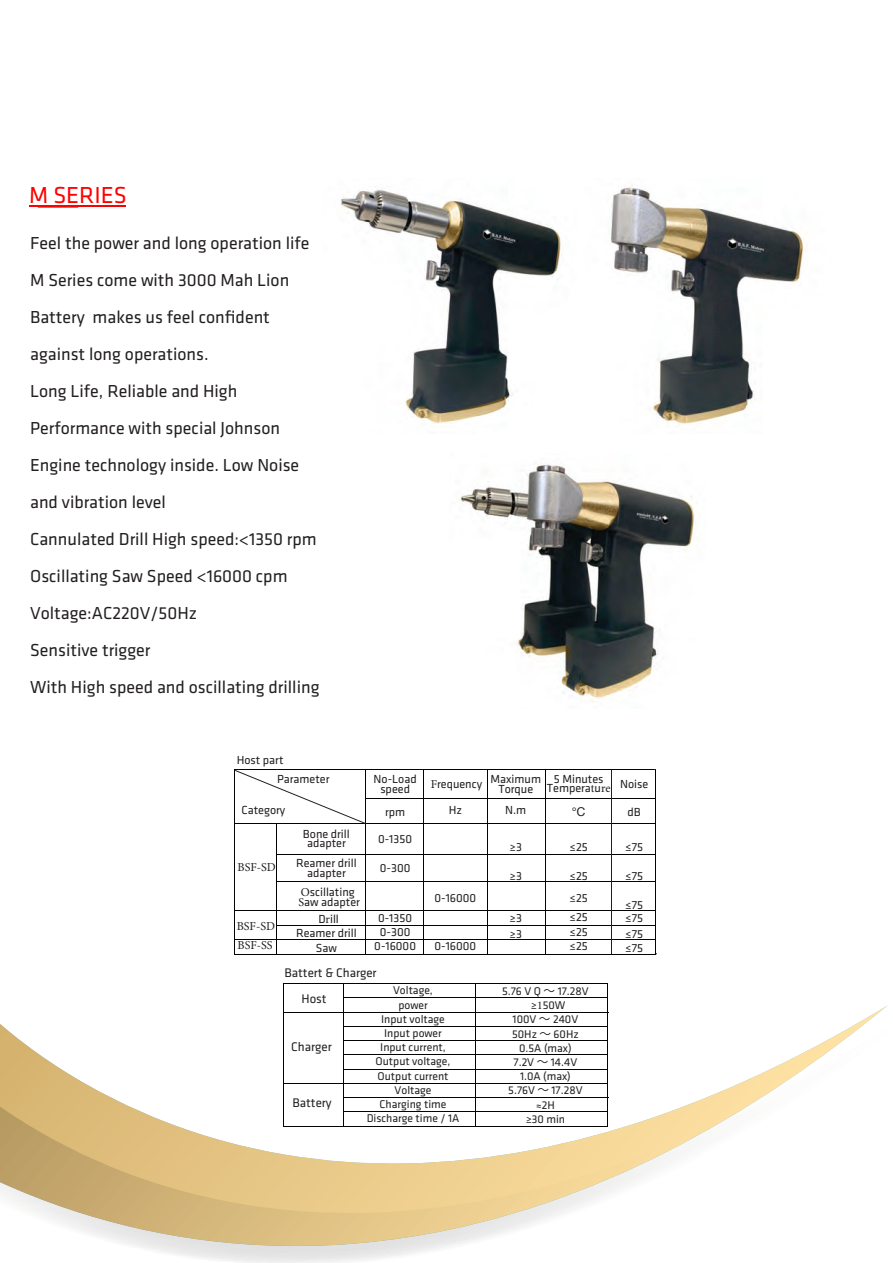
<style>
.page{position:relative;width:893px;height:1263px;background:#fff}
.page>*{position:absolute;margin:0;border:0;box-sizing:border-box;transform-origin:0 0}
.t1{font:24px "Klavika";color:#f00}
.t2{font:18px/37px "Klavika";color:#231f20}
.t3{font:12.9px "Klavika";color:#231f20}
.t4{font:12.15px/9.8px "Klavika";color:#231f20;text-align:center}
.t5{font:12.15px "Minion Pro";color:#231f20}
.t6{font:12.15px "Helvetica Neue";color:#231f20}
.t7{font:11.7px/14.2px "Klavika";color:#231f20;text-align:center}
.s1{font-family:"Minion Pro"}
.s2{font-family:"Koz Go Pr 6 N"}
</style>
<div class="page">
<svg style="left:139px;top:1246px;width:311px;height:17px"></svg>
<svg style="left:0;top:1006px;width:887px;height:114px"></svg>
<svg style="left:0;top:1065px;width:725px;height:181px"></svg>
<hr style="left:38px;top:207px;width:40px;height:1px;background:#231f20">
<hr style="left:283px;top:983px;width:325px;height:1px;background:#030303">
<hr style="left:344px;top:997px;width:264px;height:1px;background:#030303">
<hr style="left:283px;top:1012px;width:325px;height:1px;background:#030303">
<hr style="left:343px;top:1026px;width:265px;height:1px;background:#030303">
<hr style="left:343px;top:1040px;width:265px;height:1px;background:#030303">
<hr style="left:343px;top:1054px;width:265px;height:1px;background:#030303">
<hr style="left:343px;top:1069px;width:265px;height:1px;background:#030303">
<hr style="left:283px;top:1083px;width:325px;height:1px;background:#030303">
<hr style="left:343px;top:1097px;width:265px;height:1px;background:#030303">
<hr style="left:343px;top:1111px;width:265px;height:1px;background:#030303">
<hr style="left:283px;top:983px;width:1px;height:143px;background:#030303">
<hr style="left:343px;top:984px;width:1px;height:142px;background:#030303">
<hr style="left:475px;top:984px;width:1px;height:142px;background:#030303">
<hr style="left:283px;top:1126px;width:325px;height:1px;background:#030303">
<hr style="left:607px;top:984px;width:1px;height:142px;background:#030303">
<hr style="left:235px;top:769px;width:421px;height:1px;background:#030303">
<hr style="left:366px;top:798px;width:290px;height:1px;background:#030303">
<hr style="left:235px;top:823px;width:421px;height:1px;background:#030303">
<hr style="left:277px;top:854px;width:379px;height:1px;background:#030303">
<hr style="left:277px;top:881px;width:379px;height:1px;background:#030303">
<hr style="left:235px;top:910px;width:421px;height:1px;background:#030303">
<hr style="left:277px;top:925px;width:379px;height:1px;background:#030303">
<hr style="left:235px;top:939px;width:421px;height:1px;background:#030303">
<hr style="left:234px;top:769px;width:1px;height:185px;background:#030303">
<hr style="left:235px;top:954px;width:421px;height:1px;background:#030303">
<hr style="left:655px;top:770px;width:1px;height:184px;background:#030303">
<hr style="left:276px;top:824px;width:1px;height:130px;background:#030303">
<hr style="left:365px;top:770px;width:1px;height:184px;background:#030303">
<hr style="left:423px;top:770px;width:1px;height:184px;background:#030303">
<hr style="left:487px;top:770px;width:1px;height:184px;background:#030303">
<hr style="left:545px;top:770px;width:1px;height:184px;background:#030303">
<hr style="left:611px;top:770px;width:1px;height:184px;background:#231f20">
<svg style="left:235px;top:769px;width:131px;height:55px"></svg>
<hr style="left:29px;top:206px;width:97px;height:1px;background:#f00">
<img style="left:458px;top:464px;width:238px;height:238px">
<img style="left:341px;top:187px;width:466px;height:237px">
<h1 class="t1" style="left:29px;top:182px;width:99px">M SERIES</h1>
<p class="t2" style="left:30px;top:225px;width:291px">Feel the power and long operation life<br>M Series come with 3000 Mah Lion<br>Battery makes us feel confident against long operations.<br>Long Life, Reliable and High<br>Performance with special Johnson<br>Engine technology inside. Low Noise and vibration level<br>Cannulated Drill High speed:&lt;1350 rpm<br>Oscillating Saw Speed &lt;16000 cpm<br>Voltage:AC220V/50Hz<br>Sensitive trigger<br>With High speed and oscillating drilling</p>
<p class="t4" style="left:237px;top:755px;width:48px">Host part</p>
<p class="t4" style="left:374px;top:774px;width:45px">No-Load speed</p>
<p class="t4" style="left:431px;top:780px;width:112px"><span class="s1">F</span>requency Maximum</p>
<p class="t4" style="left:498px;top:784px;width:36px">Torque</p>
<p class="t4" style="left:547px;top:775px;width:103px;line-height:9px;text-align:left;text-indent:7px">5 Minutes<br>Tempera<span class="s1">t</span>u<span class="s1">re</span> Noise</p>
<p class="t4" style="left:505px;top:805px;width:23px">N.m</p>
<p class="t4" style="left:277px;top:774px;width:54px">Parameter</p>
<p class="t4" style="left:242px;top:805px;width:45px">Category</p>
<p class="t4" style="left:449px;top:805px;width:15px">Hz</p>
<p class="t6" style="left:572px;top:803px;width:15px">℃</p>
<p class="t4" style="left:385px;top:807px;width:22px">rpm</p>
<p class="t4" style="left:628px;top:807px;width:15px">dB</p>
<p class="t4" style="left:510px;top:842px;width:14px">≥3</p>
<p class="t4" style="left:569px;top:842px;width:20px">≤25</p>
<p class="t4" style="left:625px;top:842px;width:19px">≤75</p>
<p class="t4" style="left:510px;top:871px;width:14px">≥3</p>
<p class="t4" style="left:569px;top:865px;width:20px;line-height:22.6px;text-align:left">≤25 ≤25</p>
<p class="t4" style="left:569px;top:910px;width:20px;line-height:14.2px;text-align:justify">≤25 ≤25 ≤25</p>
<p class="t4" style="left:303px;top:829px;width:48px">Bone drill adapter</p>
<p class="t4" style="left:378px;top:834px;width:36px">0-1350</p>
<p class="t4" style="left:380px;top:863px;width:32px">0-300</p>
<p class="t4" style="left:296px;top:858px;width:62px">Reamer drill adapter</p>
<p class="t4" style="left:298px;top:888px;width:63px;text-align:left"><span class="s1">O</span>scillating<br><span class="s1">S</span>aw adapter</p>
<p class="t4" style="left:296px;top:911px;width:62px;line-height:14.5px">D<span class="s1">r</span>ill<br>Reamer drill<br>Saw</p>
<p class="t5" style="left:238px;top:859px;width:40px">BSF-SD</p>
<p class="t4" style="left:625px;top:871px;width:19px">≤75</p>
<p class="t4" style="left:625px;top:900px;width:19px">≤75</p>
<p class="t4" style="left:434px;top:894px;width:43px">0-16000</p>
<p class="t4" style="left:374px;top:912px;width:43px;line-height:13.6px">0-1350<br>0-300<br>0-16000</p>
<p class="t4" style="left:510px;top:914px;width:14px">≥3</p>
<p class="t4" style="left:625px;top:914px;width:19px">≤75</p>
<p class="t4" style="left:510px;top:929px;width:14px">≥3</p>
<p class="t4" style="left:625px;top:929px;width:19px">≤75</p>
<p class="t5" style="left:237px;top:918px;width:40px">BSF-SD</p>
<p class="t5" style="left:238px;top:937px;width:37px">BSF-SS</p>
<p class="t4" style="left:625px;top:943px;width:19px">≤75</p>
<p class="t4" style="left:434px;top:941px;width:43px">0-16000</p>
<p class="t3" style="left:284px;top:965px;width:94px">Battert &amp; Charger</p>
<p class="t7" style="left:367px;top:984px;width:94px">Voltage,<br>power<br>Input voltage<br>Input power<br>Input current,<br>Output voltage,<br>Output current<br>Voltage<br>Charging time<br>Discharge time / 1A</p>
<p class="t7" style="left:502px;top:984px;width:88px">5.76 V Q <span class="s2">～</span> 17.28V ≥<span class="s1">1</span>50W<br>100V <span class="s2">～</span> 240V<br>50Hz <span class="s2">～</span> 60Hz<br>0.5A (max)<br>7.2V <span class="s2">～</span> 14.4V<br>1.0A (max)<br>5.76V <span class="s2">～</span> 17.28V ≈2H<br>≥30 min</p>
<p class="t3" style="left:301px;top:992px;width:27px">Host</p>
<p class="t3" style="left:291px;top:1040px;width:42px">Charger</p>
<p class="t3" style="left:292px;top:1096px;width:41px">Battery</p>
</div>
